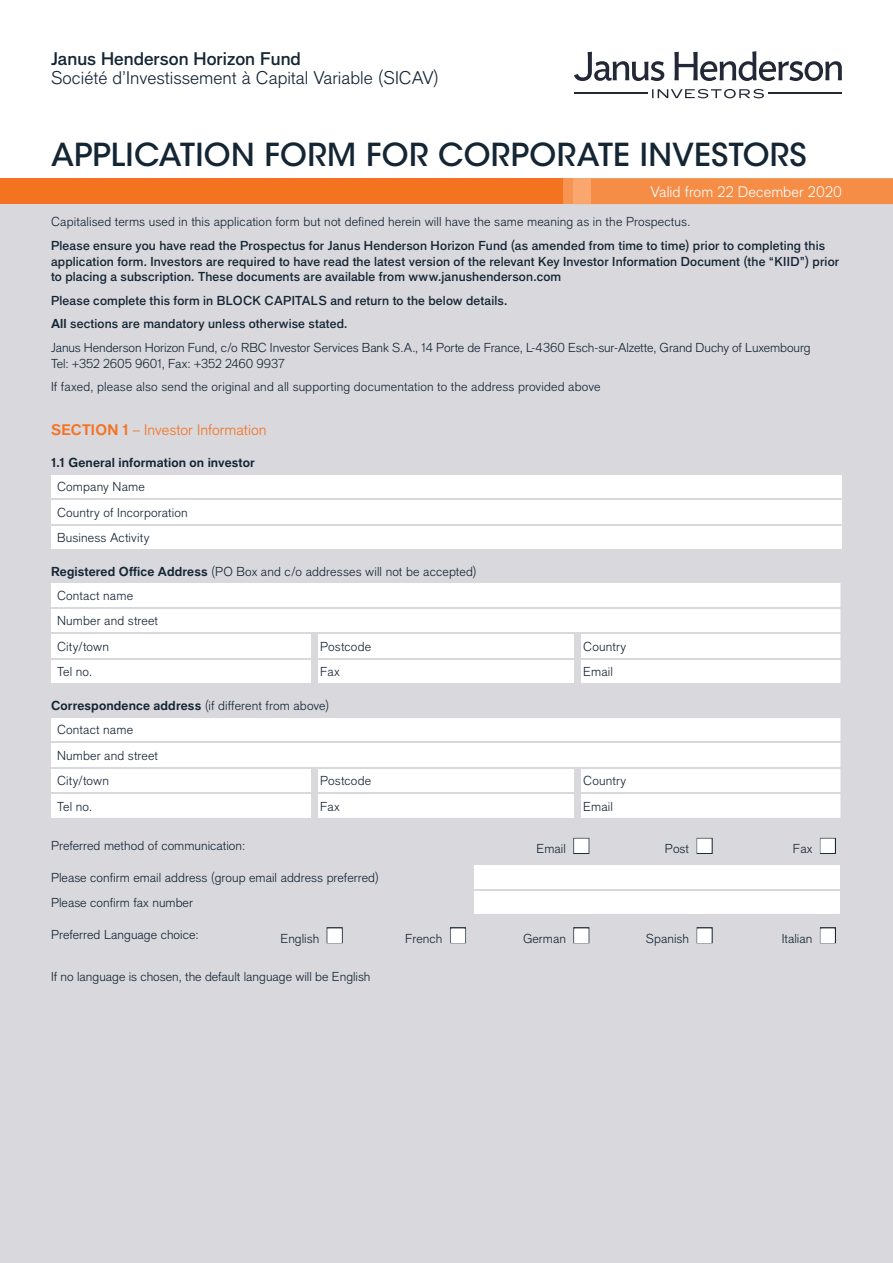
<style>
.page{position:relative;width:893px;height:1263px;background:#fff}
.page>*{position:absolute;margin:0;border:0;box-sizing:border-box;transform-origin:0 0}
.t1{font:500 31.5px "ITC Avant Garde Std";letter-spacing:.01em;color:#142534}
.t2{font:300 18px "Applied Sans Pro";color:#142534}
.t3{font:500 18px "Applied Sans Pro";color:#142534}
.t4{font:300 15px "Applied Sans Pro";letter-spacing:.005em;color:#f47321}
.t5{font:300 15px "Applied Sans Pro";letter-spacing:.005em;color:#fff}
.t6{font:300 12.75px/25.5px "Applied Sans Pro";color:#142534}
.t7{font:500 12.75px/15.3px "Applied Sans Pro";letter-spacing:.01em;color:#142534}
.t8{font:700 12.75px "Applied Sans Pro";letter-spacing:.01em;color:#142534}
.s1{font-weight:500}
.s2{font-weight:700}
</style>
<div class="page">
<div style="left:0;top:200px;width:893px;height:1063px;background:#d8d8dd"></div>
<div style="left:51px;top:475px;width:791px;height:74px;background:#fff"></div>
<hr style="left:51px;top:498px;width:791px;height:2px;background:#d8d8dd">
<hr style="left:51px;top:524px;width:791px;height:1px;background:#d8d8dd">
<div style="left:51px;top:583px;width:789px;height:100px;background:#fff"></div>
<hr style="left:51px;top:607px;width:263px;height:2px;background:#d8d8dd">
<hr style="left:314px;top:607px;width:263px;height:2px;background:#d8d8dd">
<hr style="left:577px;top:607px;width:263px;height:2px;background:#d8d8dd">
<hr style="left:51px;top:633px;width:263px;height:1px;background:#d8d8dd">
<div style="left:311px;top:634px;width:6px;height:24px;background:#d8d8dd"></div>
<hr style="left:314px;top:633px;width:263px;height:1px;background:#d8d8dd">
<div style="left:574px;top:634px;width:6px;height:24px;background:#d8d8dd"></div>
<hr style="left:577px;top:633px;width:263px;height:1px;background:#d8d8dd">
<hr style="left:51px;top:658px;width:263px;height:2px;background:#d8d8dd">
<div style="left:311px;top:660px;width:6px;height:24px;background:#d8d8dd"></div>
<hr style="left:314px;top:658px;width:263px;height:2px;background:#d8d8dd">
<div style="left:574px;top:660px;width:6px;height:24px;background:#d8d8dd"></div>
<hr style="left:577px;top:658px;width:263px;height:2px;background:#d8d8dd">
<div style="left:51px;top:718px;width:789px;height:100px;background:#fff"></div>
<hr style="left:51px;top:741px;width:263px;height:2px;background:#d8d8dd">
<hr style="left:314px;top:741px;width:263px;height:2px;background:#d8d8dd">
<hr style="left:577px;top:741px;width:263px;height:2px;background:#d8d8dd">
<hr style="left:51px;top:767px;width:263px;height:1px;background:#d8d8dd">
<div style="left:311px;top:768px;width:6px;height:24px;background:#d8d8dd"></div>
<hr style="left:314px;top:767px;width:263px;height:1px;background:#d8d8dd">
<div style="left:574px;top:768px;width:6px;height:24px;background:#d8d8dd"></div>
<hr style="left:577px;top:767px;width:263px;height:1px;background:#d8d8dd">
<hr style="left:51px;top:792px;width:263px;height:2px;background:#d8d8dd">
<div style="left:311px;top:794px;width:6px;height:24px;background:#d8d8dd"></div>
<hr style="left:314px;top:792px;width:263px;height:2px;background:#d8d8dd">
<div style="left:574px;top:794px;width:6px;height:24px;background:#d8d8dd"></div>
<hr style="left:577px;top:792px;width:263px;height:2px;background:#d8d8dd">
<div style="left:474px;top:865px;width:366px;height:49px;background:#fff"></div>
<hr style="left:472px;top:889px;width:123px;height:2px;background:#d8d8dd">
<hr style="left:595px;top:889px;width:124px;height:2px;background:#d8d8dd">
<hr style="left:719px;top:889px;width:121px;height:2px;background:#d8d8dd">
<div style="left:0;top:179px;width:893px;height:25px;background:#f47321"></div>
<div style="left:590px;top:179px;width:303px;height:25px;background:#f68d46"></div>
<div style="left:563px;top:179px;width:10px;height:25px;background:#f69451"></div>
<div style="left:573px;top:179px;width:17px;height:25px;background:#f9a66f"></div>
<svg style="left:652px;top:89px;width:112px;height:9px"></svg>
<hr style="left:768px;top:93px;width:74px;height:1px;background:#222835">
<hr style="left:574px;top:93px;width:74px;height:1px;background:#222835">
<svg style="left:574px;top:51px;width:268px;height:30px"></svg>
<h2 class="t3" style="left:51px;top:48px;width:251px">Janus Henderson Horizon Fund</h2>
<h2 class="t2" style="left:51px;top:67px;width:390px">Société d’Investissement à Capital Variable (SICAV)</h2>
<h1 class="t1" style="left:51px;top:135px;width:757px">APPLICATION FORM FOR CORPORATE INVESTORS</h1>
<p class="t5" style="left:650px;top:183px;width:193px">Valid from 22 December 2020</p>
<p class="t6" style="left:51px;top:209px;width:641px">Capitalised terms used in this application form but not defined herein will have the same meaning as in the Prospectus.</p>
<p class="t7" style="left:51px;top:238px;width:790px">Please ensure you have read the Prospectus for Janus Henderson Horizon Fund (as amended from time to time) prior to completing this application form. Investors are required to have read the latest version of the relevant Key Investor Information Document (the “KIID”) prior to placing a subscription. These documents are available from www.janushenderson.com</p>
<p class="t6" style="left:51px;top:288px;width:761px;line-height:23.9px"><span class="s1">Please complete this form in BLOCK CAPITALS and return to the below details.<br></span><span class="s2">All</span> <span class="s1">sections are mandatory unless otherwise stated.<br></span>Janus Henderson Horizon Fund, c/o RBC Investor Services Bank S.A., 14 Porte de France, L-4360 Esch-sur-Alzette, Grand Duchy of Luxembourg</p>
<p class="t6" style="left:51px;top:351px;width:551px;line-height:23.9px">Tel: +352 2605 9601, Fax: +352 2460 9937<br>If faxed, please also send the original and all supporting documentation to the address provided above</p>
<p class="t4" style="left:51px;top:420px;width:217px"><span class="s2">SECTION 1</span> – Investor Information</p>
<p class="t8" style="left:51px;top:455px;width:205px">1.1 General information on investor</p>
<p class="t6" style="left:57px;top:474px;width:132px">Company Name<br>Country of Incorporation<br>Business Activity</p>
<p class="t6" style="left:57px;top:559px;width:421px;line-height:24.3px;text-indent:-6px"><span class="s2">Registered Office Address</span> (PO Box and c/o addresses will not be accepted)<br>Contact name</p>
<p class="t6" style="left:57px;top:608px;width:103px">Number and street<br>City/town</p>
<p class="t6" style="left:320px;top:634px;width:53px">Postcode</p>
<p class="t6" style="left:583px;top:634px;width:44px">Country</p>
<p class="t6" style="left:57px;top:659px;width:37px">Tel no.</p>
<p class="t6" style="left:320px;top:659px;width:21px">Fax</p>
<p class="t6" style="left:583px;top:659px;width:31px">Email</p>
<p class="t6" style="left:57px;top:693px;width:274px;line-height:24.3px;text-indent:-6px"><span class="s2">Correspondence address</span> (if different from above)<br>Contact name</p>
<p class="t6" style="left:57px;top:742px;width:103px">Number and street<br>City/town</p>
<p class="t6" style="left:320px;top:768px;width:53px">Postcode</p>
<p class="t6" style="left:583px;top:768px;width:44px">Country</p>
<p class="t6" style="left:57px;top:793px;width:37px">Tel no.</p>
<p class="t6" style="left:320px;top:793px;width:21px">Fax</p>
<p class="t6" style="left:583px;top:793px;width:31px">Email</p>
<p class="t6" style="left:51px;top:833px;width:196px">Preferred method of communication:</p>
<p class="t6" style="left:537px;top:836px;width:54px">Email ■</p>
<p class="t6" style="left:665px;top:836px;width:49px">Post ■</p>
<p class="t6" style="left:793px;top:836px;width:44px">Fax ■</p>
<p class="t6" style="left:51px;top:865px;width:329px">Please confirm email address (group email address preferred)<br>Please confirm fax number</p>
<p class="t6" style="left:51px;top:922px;width:149px">Preferred Language choice:</p>
<p class="t6" style="left:280px;top:925px;width:64px">English ■</p>
<p class="t6" style="left:405px;top:925px;width:62px">French ■</p>
<p class="t6" style="left:523px;top:925px;width:68px">German ■</p>
<p class="t6" style="left:646px;top:925px;width:68px">Spanish ■</p>
<p class="t6" style="left:782px;top:925px;width:56px">Italian ■</p>
<p class="t6" style="left:51px;top:963px;width:321px">If no language is chosen, the default language will be English</p>
</div>
